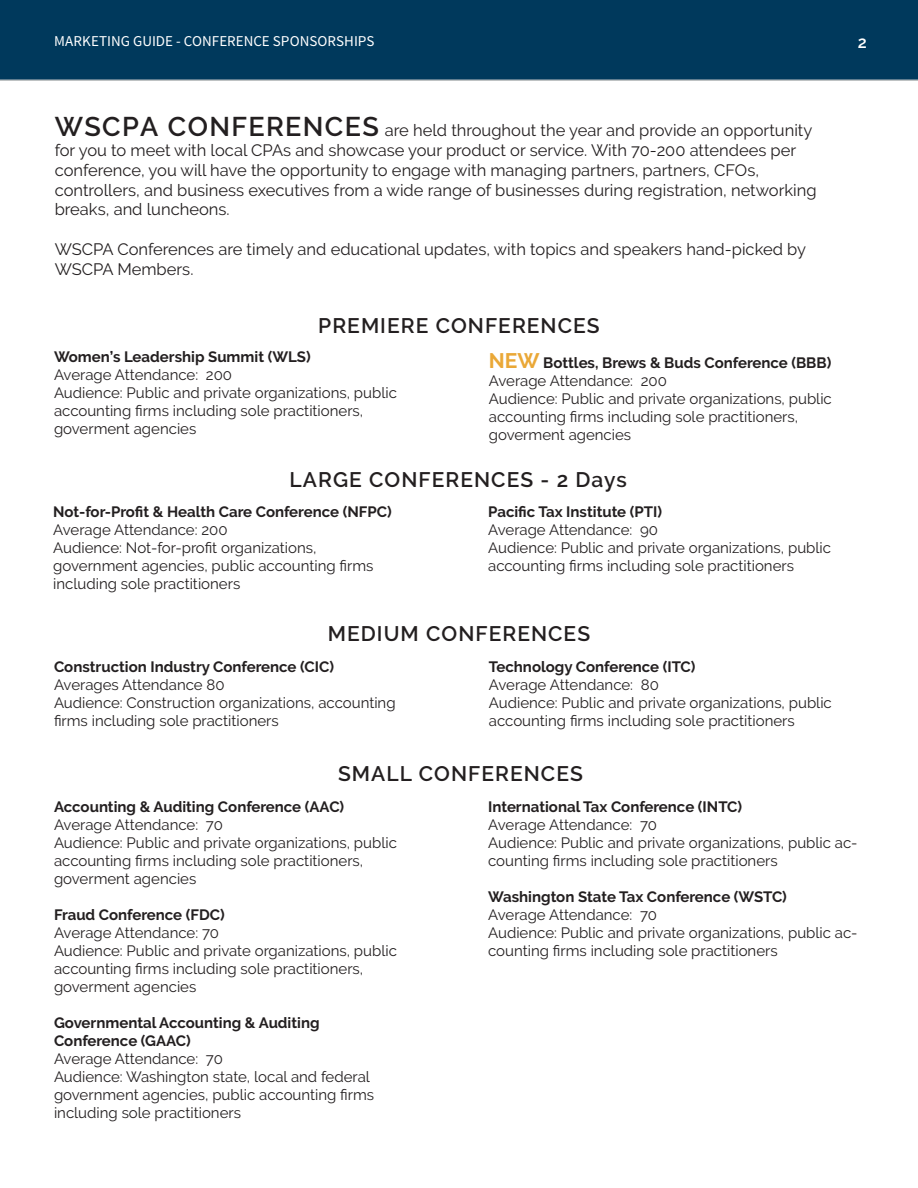
<style>
.page{position:relative;width:918px;height:1188px;background:#fff}
.page>*{position:absolute;margin:0;border:0;box-sizing:border-box;transform-origin:0 0}
.t1{font:600 21px "Raleway";letter-spacing:.05em;color:#231f20}
.t2{font:16.5px/19.8px "Raleway";color:#231f20}
.t3{font:600 16.5px "Raleway";color:#fff}
.t4{font:15px/18px "Raleway";color:#231f20}
.t5{font:700 15px/18px "Raleway";color:#231f20}
.t6{font:15px "Source Sans Pro";color:#fff}
.s1{font-weight:600;font-size:27px}
.s2{font-weight:700;font-size:21px;color:#eaa837}
.s3{font-weight:700}
</style>
<div class="page">
<div style="left:0;top:0;width:918px;height:81px;background:#00395c"></div>
<p class="t6" style="left:54px;top:32px;width:322px">MARKETING GUIDE - CONFERENCE SPONSORSHIPS</p>
<p class="t3" style="left:858px;top:33px;width:11px">2</p>
<p class="t2" style="left:55px;top:121px;width:763px"><span class="s1">WSCPA CONFERENCES</span> are held throughout the year and provide an opportunity for you to meet with local CPAs and showcase your product or service. With 70-200 attendees per conference, you will have the opportunity to engage with managing partners, partners, CFOs, controllers, and business executives from a wide range of businesses during registration, networking breaks, and luncheons.</p>
<p class="t2" style="left:55px;top:239px;width:753px">WSCPA Conferences are timely and educational updates, with topics and speakers hand-picked by<br>WSCPA Members.</p>
<h1 class="t1" style="left:318px;top:314px;width:283px">PREMIERE CONFERENCES</h1>
<p class="t5" style="left:54px;top:348px;width:258px">Women’s Leadership Summit (WLS)</p>
<p class="t4" style="left:54px;top:366px;width:345px">Average Attendance: 200<br>Audience: Public and private organizations, public accounting firms including sole practitioners, goverment agencies</p>
<p class="t4" style="left:489px;top:354px;width:345px"><span class="s2">NEW</span> <span class="s3">Bottles, Brews &amp; Buds Conference (BBB)<br></span>Average Attendance: 200<br>Audience: Public and private organizations, public accounting firms including sole practitioners, goverment agencies</p>
<h1 class="t1" style="left:290px;top:468px;width:339px">LARGE CONFERENCES - 2 Days</h1>
<p class="t5" style="left:53px;top:503px;width:340px">Not-for-Profit &amp; Health Care Conference (NFPC)</p>
<p class="t4" style="left:53px;top:521px;width:322px">Average Attendance: 200<br>Audience: Not-for-profit organizations, government agencies, public accounting firms including sole practitioners</p>
<p class="t5" style="left:488px;top:503px;width:175px">Pacific Tax Institute (PTI)</p>
<p class="t4" style="left:488px;top:521px;width:345px">Average Attendance: 90<br>Audience: Public and private organizations, public accounting firms including sole practitioners</p>
<h1 class="t1" style="left:328px;top:621px;width:264px">MEDIUM CONFERENCES</h1>
<p class="t5" style="left:54px;top:657px;width:282px">Construction Industry Conference (CIC)</p>
<p class="t4" style="left:54px;top:675px;width:343px">Averages Attendance 80<br>Audience: Construction organizations, accounting firms including sole practitioners</p>
<p class="t5" style="left:489px;top:657px;width:208px">Technology Conference (ITC)</p>
<p class="t4" style="left:489px;top:675px;width:345px">Average Attendance: 80<br>Audience: Public and private organizations, public accounting firms including sole practitioners</p>
<h1 class="t1" style="left:338px;top:762px;width:246px">SMALL CONFERENCES</h1>
<p class="t5" style="left:54px;top:797px;width:292px">Accounting &amp; Auditing Conference (AAC)</p>
<p class="t4" style="left:54px;top:815px;width:345px">Average Attendance: 70<br>Audience: Public and private organizations, public accounting firms including sole practitioners, goverment agencies</p>
<p class="t5" style="left:54px;top:905px;width:172px">Fraud Conference (FDC)</p>
<p class="t4" style="left:54px;top:923px;width:345px">Average Attendance: 70<br>Audience: Public and private organizations, public accounting firms including sole practitioners, goverment agencies</p>
<p class="t5" style="left:54px;top:1013px;width:267px">Governmental Accounting &amp; Auditing<br>Conference (GAAC)</p>
<p class="t4" style="left:54px;top:1049px;width:322px">Average Attendance: 70<br>Audience: Washington state, local and federal government agencies, public accounting firms including sole practitioners</p>
<p class="t5" style="left:488px;top:797px;width:255px">International Tax Conference (INTC)</p>
<p class="t4" style="left:488px;top:815px;width:371px">Average Attendance: 70<br>Audience: Public and private organizations, public ac&shy;counting firms including sole practitioners</p>
<p class="t5" style="left:488px;top:887px;width:300px">Washington State Tax Conference (WSTC)</p>
<p class="t4" style="left:488px;top:905px;width:371px">Average Attendance: 70<br>Audience: Public and private organizations, public ac&shy;counting firms including sole practitioners</p>
</div>
